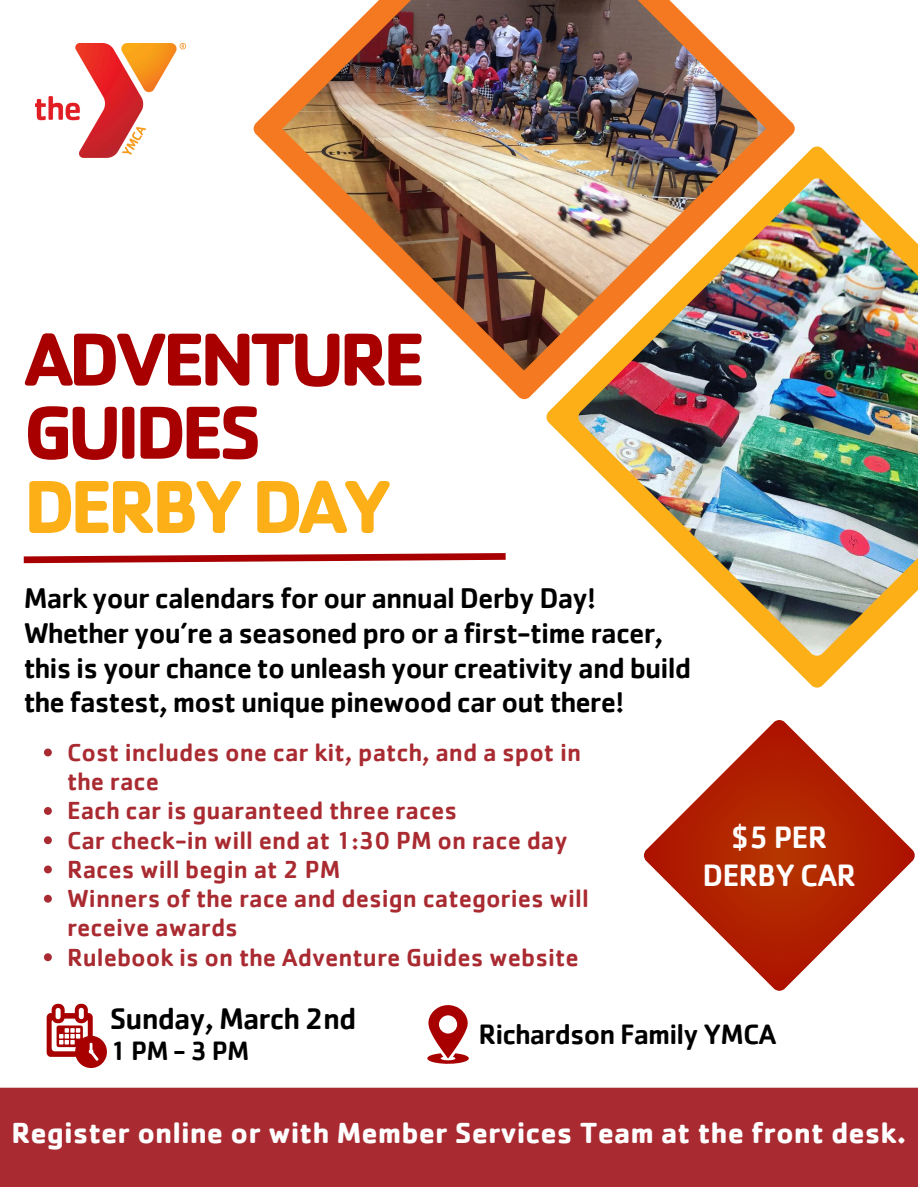
<style>
.page{position:relative;width:918px;height:1188px;background:#fff}
.page>*{position:absolute;margin:0;border:0;box-sizing:border-box;transform-origin:0 0}
.t1{font:700 77.85px/73.2px "Cachet";letter-spacing:-.07em;color:#a80000}
.t2{font:700 77.85px "Cachet";letter-spacing:-.07em;color:#fcaf17}
.t3{font:500 31.95px/38.2px "Cachet";letter-spacing:-.03em;color:#fff;text-align:center}
.t4{font:500 30.75px "Cachet";letter-spacing:-.03em;color:#000}
.t5{font:700 30px "Cachet";color:#fff}
.t6{font:500 29.55px/34.8px "Cachet";letter-spacing:-.03em;color:#000}
.t7{font:500 28.95px "Cachet";letter-spacing:-.03em;color:#000}
.t8{font:500 27.45px "Cachet";letter-spacing:.07em;color:#000}
.t9{font:500 25.5px/29.2px "Cachet";color:#a92b31}
</style>
<div class="page">
<svg style="left:254px;top:96px;width:541px;height:303px"></svg>
<img style="left:282px;top:0;width:484px;height:371px">
<img style="left:546px;top:147px;width:306px;height:541px">
<img style="left:578px;top:178px;width:340px;height:478px">
<svg style="left:23px;top:553px;width:483px;height:11px"></svg>
<div style="left:0;top:1088px;width:918px;height:99px;background:#a92b31"></div>
<img style="left:36px;top:43px;width:149px;height:115px">
<svg style="left:427px;top:1005px;width:42px;height:59px"></svg>
<svg style="left:644px;top:720px;width:271px;height:271px"></svg>
<svg style="left:44px;top:749px;width:8px;height:7px"></svg>
<svg style="left:44px;top:807px;width:8px;height:8px"></svg>
<svg style="left:44px;top:836px;width:8px;height:8px"></svg>
<svg style="left:44px;top:866px;width:8px;height:7px"></svg>
<svg style="left:44px;top:895px;width:8px;height:8px"></svg>
<svg style="left:44px;top:953px;width:8px;height:8px"></svg>
<svg style="left:47px;top:1004px;width:60px;height:64px"></svg>
<p class="t1" style="left:24px;top:320px;width:403px">ADVENTURE<br>GUIDES</p>
<h1 class="t2" style="left:24px;top:456px;width:370px">DERBY DAY</h1>
<h1 class="t6" style="left:24px;top:579px;width:669px">Mark your calendars for our annual Derby Day!<br>Whether you’re a seasoned pro or a first-time racer, this is your chance to unleash your creativity and build the fastest, most unique pinewood car out there!</h1>
<h2 class="t9" style="left:67px;top:737px;width:516px">Cost includes one car kit, patch, and a spot in the race</h2>
<p class="t9" style="left:67px;top:795px;width:392px">Each car is guaranteed three races</p>
<p class="t9" style="left:67px;top:825px;width:502px">Car check-in will end at 1:30 PM on race day</p>
<p class="t9" style="left:67px;top:854px;width:275px">Races will begin at 2 PM</p>
<p class="t9" style="left:67px;top:883px;width:523px">Winners of the race and design categories will receive awards</p>
<p class="t9" style="left:67px;top:942px;width:513px">Rulebook is on the Adventure Guides website</p>
<h3 class="t3" style="left:703px;top:816px;width:155px">$5 PER<br>DERBY CAR</h3>
<p class="t4" style="left:110px;top:999px;width:248px">Sunday, March 2nd</p>
<p class="t8" style="left:110px;top:1032px;width:141px">1PM-3PM</p>
<p class="t7" style="left:478px;top:1015px;width:300px">Richardson Family YMCA</p>
<p class="t5" style="left:12px;top:1113px;width:896px">Register online or with Member Services Team at the front desk.</p>
</div>
